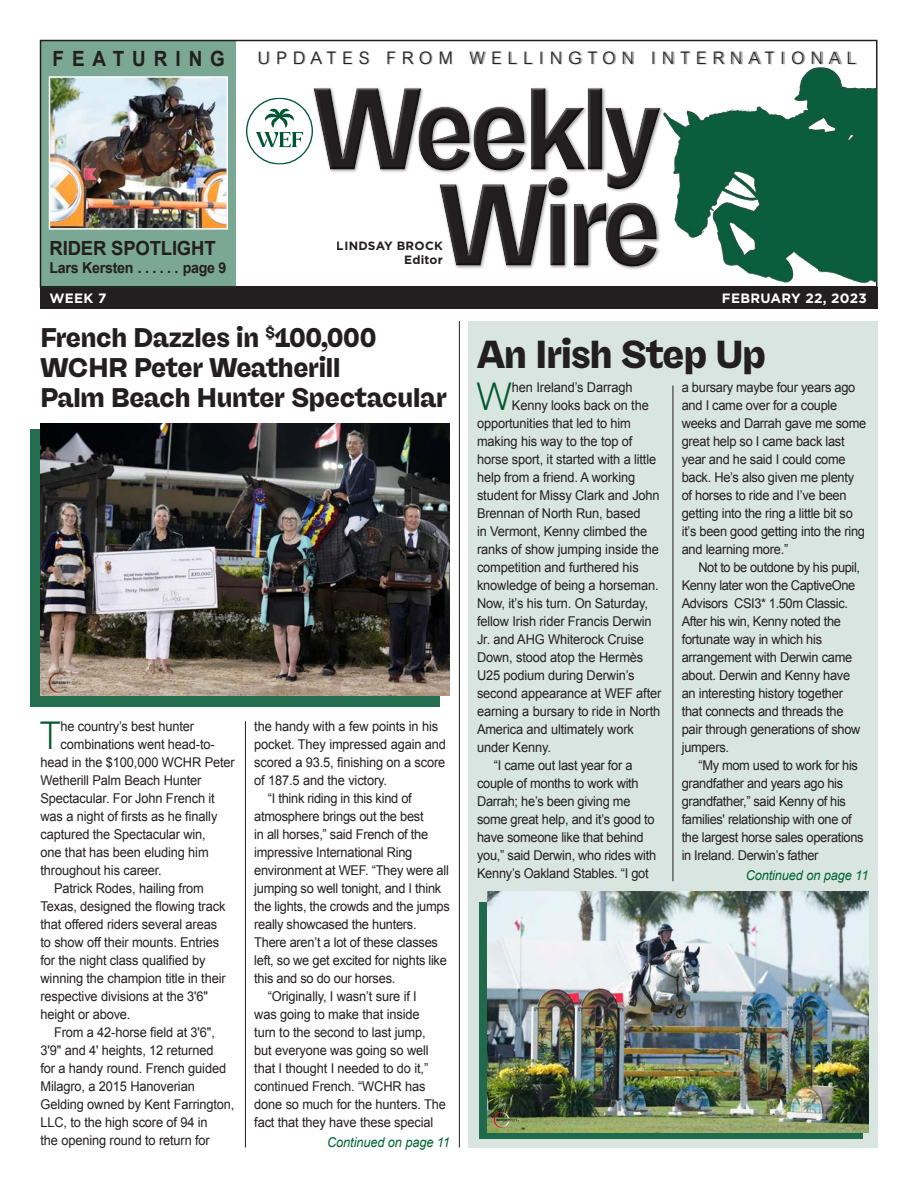
<style>
.page{position:relative;width:918px;height:1188px;background:#fff}
.page>*{position:absolute;margin:0;border:0;box-sizing:border-box;transform-origin:0 0}
.t1{font:300 39.15px "BR Sonoma";color:#005633;scale:.95 1}
.t2{font:900 39px "Freigeist";letter-spacing:-.02em;color:#231f20;scale:.95 1}
.t3{font:900 27px "Freigeist";letter-spacing:-.01em;color:#231f20;scale:.95 1}
.t4{font:700 21px "Arial";letter-spacing:.42em;color:#231f20;scale:.9 1}
.t5{font:700 19.5px "Arial";letter-spacing:-.01em;color:#231f20;scale:.95 1}
.t6{font:300 17.25px "Arial MT Std";letter-spacing:.35em;color:#231f20}
.t7{font:700 15px "Arial";letter-spacing:-.02em;color:#231f20;scale:.95 1}
.t8{font:13.5px/18px "Arial";letter-spacing:-.01em;color:#231f20;scale:.95 1}
.t9{font:italic 13.5px "Arial";letter-spacing:-.01em;color:#006435;scale:.95 1}
.t10{font:700 13.5px "Gotham";letter-spacing:.02em;color:#fff}
.t11{font:700 12px/14.4px "Gotham";letter-spacing:.02em;color:#231f20;text-align:right}
</style>
<div class="page">
<div style="left:468px;top:321px;width:409px;height:826px;background:#d9e5e0"></div>
<div style="left:40px;top:287px;width:838px;height:22px;background:#231f20"></div>
<div style="left:40px;top:40px;width:196px;height:248px;background:#7ba795"></div>
<div style="left:259px;top:52px;width:598px;height:13px;background:#231f20;opacity:.55"></div>
<div style="left:40px;top:40px;width:838px;height:247px;border:2px solid #231f20"></div>
<div style="left:311px;top:87px;width:353px;height:183px;background:#231f20;opacity:.75"></div>
<svg style="left:246px;top:88px;width:395px;height:179px"></svg>
<img style="left:641px;top:60px;width:235px;height:227px">
<hr style="left:459px;top:321px;width:1px;height:826px;background:#231f20">
<div style="left:30px;top:429px;width:410px;height:277px;background:#246d4f"></div>
<svg style="left:479px;top:903px;width:384px;height:236px;background:#2d7151"></svg>
<hr style="left:245px;top:721px;width:1px;height:427px;background:#231f20">
<hr style="left:673px;top:386px;width:1px;height:495px;background:#231f20">
<img style="left:40px;top:423px;width:410px;height:273px">
<img style="left:49px;top:672px;width:31px;height:20px">
<img style="left:52px;top:79px;width:173px;height:148px">
<div style="left:49px;top:76px;width:179px;height:154px;border:2px solid #fff"></div>
<img style="left:488px;top:891px;width:381px;height:241px">
<p class="t4" style="left:53px;top:45px;width:193px">FEATURING</p>
<p class="t6" style="left:258px;top:48px;width:600px">UPDATES FROM WELLINGTON INTERNATIONAL</p>
<p class="t5" style="left:50px;top:236px;width:176px">RIDER SPOTLIGHT</p>
<p class="t7" style="left:50px;top:258px;width:188px">Lars Kersten . . . . . . page 9</p>
<p class="t11" style="left:337px;top:238px;width:108px">LINDSAY BROCK<br>Editor</p>
<p class="t10" style="left:50px;top:289px;width:58px">WEEK 7</p>
<p class="t10" style="left:722px;top:289px;width:147px">FEBRUARY 22, 2023</p>
<p class="t3" style="left:40px;top:320px;width:355px">French Dazzles in <sup>$</sup>100,000</p>
<p class="t3" style="left:40px;top:350px;width:317px">WCHR Peter Weatherill</p>
<p class="t3" style="left:40px;top:380px;width:429px">Palm Beach Hunter Spectacular</p>
<p class="t1" style="left:40px;top:711px;width:24px">T</p>
<p class="t8" style="left:61px;top:717px;width:142px">he country’s best hunter</p>
<p class="t8" style="left:61px;top:735px;width:164px">combinations went head-to-</p>
<p class="t8" style="left:40px;top:753px;width:206px">head in the $100,000 WCHR Peter</p>
<p class="t8" style="left:40px;top:771px;width:171px">Wetherill Palm Beach Hunter</p>
<p class="t8" style="left:40px;top:789px;width:185px">Spectacular. For John French it</p>
<p class="t8" style="left:40px;top:807px;width:188px">was a night of firsts as he finally</p>
<p class="t8" style="left:40px;top:825px;width:176px">captured the Spectacular win,</p>
<p class="t8" style="left:40px;top:843px;width:179px">one that has been eluding him</p>
<p class="t8" style="left:40px;top:861px;width:129px">throughout his career.</p>
<p class="t8" style="left:40px;top:879px;width:196px;text-indent:14px">Patrick Rodes, hailing from<br>Texas, designed the flowing track that offered riders several areas to show off their mounts. Entries for the night class qualified by winning the champion title in their respective divisions at the 3'6" height or above.</p>
<p class="t8" style="left:40px;top:1023px;width:206px;text-indent:14px">From a 42-horse field at 3'6",<br>3'9" and 4' heights, 12 returned<br>for a handy round. French guided<br>Milagro, a 2015 Hanoverian<br>Gelding owned by Kent Farrington,<br>LLC, to the high score of 94 in<br>the opening round to return for</p>
<p class="t8" style="left:254px;top:717px;width:203px">the handy with a few points in his pocket. They impressed again and scored a 93.5, finishing on a score of 187.5 and the victory.</p>
<p class="t8" style="left:254px;top:789px;width:207px;text-indent:14px">“I think riding in this kind of atmosphere brings out the best<br>in all horses,” said French of the impressive International Ring environment at WEF. “They were all jumping so well tonight, and I think the lights, the crowds and the jumps really showcased the hunters.<br>There aren’t a lot of these classes left, so we get excited for nights like this and so do our horses.</p>
<p class="t8" style="left:254px;top:987px;width:203px;text-indent:14px">“Originally, I wasn’t sure if I<br>was going to make that inside<br>turn to the second to last jump, but everyone was going so well that I thought I needed to do it,” continued French. “WCHR has done so much for the hunters. The fact that they have these special</p>
<p class="t9" style="left:327px;top:1133px;width:131px">Continued on page 11</p>
<p class="t2" style="left:477px;top:329px;width:306px">An Irish Step Up</p>
<p class="t8" style="left:682px;top:379px;width:196px">a bursary maybe four years ago and I came over for a couple weeks and Darrah gave me some great help so I came back last year and he said I could come back. He’s also given me plenty of horses to ride and I’ve been getting into the ring a little bit so it’s been good getting into the ring and learning more.”</p>
<p class="t8" style="left:682px;top:559px;width:190px;text-indent:17px">Not to be outdone by his pupil,<br>Kenny later won the CaptiveOne<br>Advisors CSI3* 1.50m Classic.<br>After his win, Kenny noted the fortunate way in which his arrangement with Derwin came about. Derwin and Kenny have an interesting history together that connects and threads the pair through generations of show jumpers.</p>
<p class="t8" style="left:682px;top:757px;width:193px;text-indent:17px">“My mom used to work for his grandfather and years ago his grandfather,” said Kenny of his families' relationship with one of the largest horse sales operations in Ireland. Derwin’s father</p>
<p class="t1" style="left:476px;top:373px;width:40px">W</p>
<p class="t8" style="left:512px;top:379px;width:128px">hen Ireland’s Darragh</p>
<p class="t8" style="left:512px;top:397px;width:146px">Kenny looks back on the</p>
<p class="t8" style="left:477px;top:415px;width:164px">opportunities that led to him</p>
<p class="t8" style="left:477px;top:433px;width:165px">making his way to the top of</p>
<p class="t8" style="left:477px;top:451px;width:190px">horse sport, it started with a little</p>
<p class="t8" style="left:477px;top:469px;width:168px">help from a friend. A working</p>
<p class="t8" style="left:477px;top:487px;width:194px">student for Missy Clark and John</p>
<p class="t8" style="left:477px;top:505px;width:174px">Brennan of North Run, based</p>
<p class="t8" style="left:477px;top:523px;width:181px">in Vermont, Kenny climbed the</p>
<p class="t8" style="left:477px;top:541px;width:193px">ranks of show jumping inside the</p>
<p class="t8" style="left:477px;top:559px;width:172px">competition and furthered his</p>
<p class="t8" style="left:477px;top:577px;width:193px">knowledge of being a horseman.</p>
<p class="t8" style="left:477px;top:595px;width:181px">Now, it’s his turn. On Saturday,</p>
<p class="t8" style="left:477px;top:613px;width:185px">fellow Irish rider Francis Derwin</p>
<p class="t8" style="left:477px;top:631px;width:177px">Jr. and AHG Whiterock Cruise</p>
<p class="t8" style="left:477px;top:649px;width:177px">Down, stood atop the Hermès</p>
<p class="t8" style="left:477px;top:667px;width:167px">U25 podium during Derwin’s</p>
<p class="t8" style="left:477px;top:685px;width:196px">second appearance at WEF after</p>
<p class="t8" style="left:477px;top:703px;width:194px">earning a bursary to ride in North</p>
<p class="t8" style="left:477px;top:721px;width:167px">America and ultimately work</p>
<p class="t8" style="left:477px;top:739px;width:79px">under Kenny.</p>
<p class="t8" style="left:477px;top:757px;width:190px;text-indent:17px">“I came out last year for a couple of months to work with<br>Darrah; he’s been giving me some great help, and it’s good to have someone like that behind you,” said Derwin, who rides with<br>Kenny’s Oakland Stables. “I got</p>
<p class="t9" style="left:746px;top:867px;width:131px">Continued on page 11</p>
</div>
